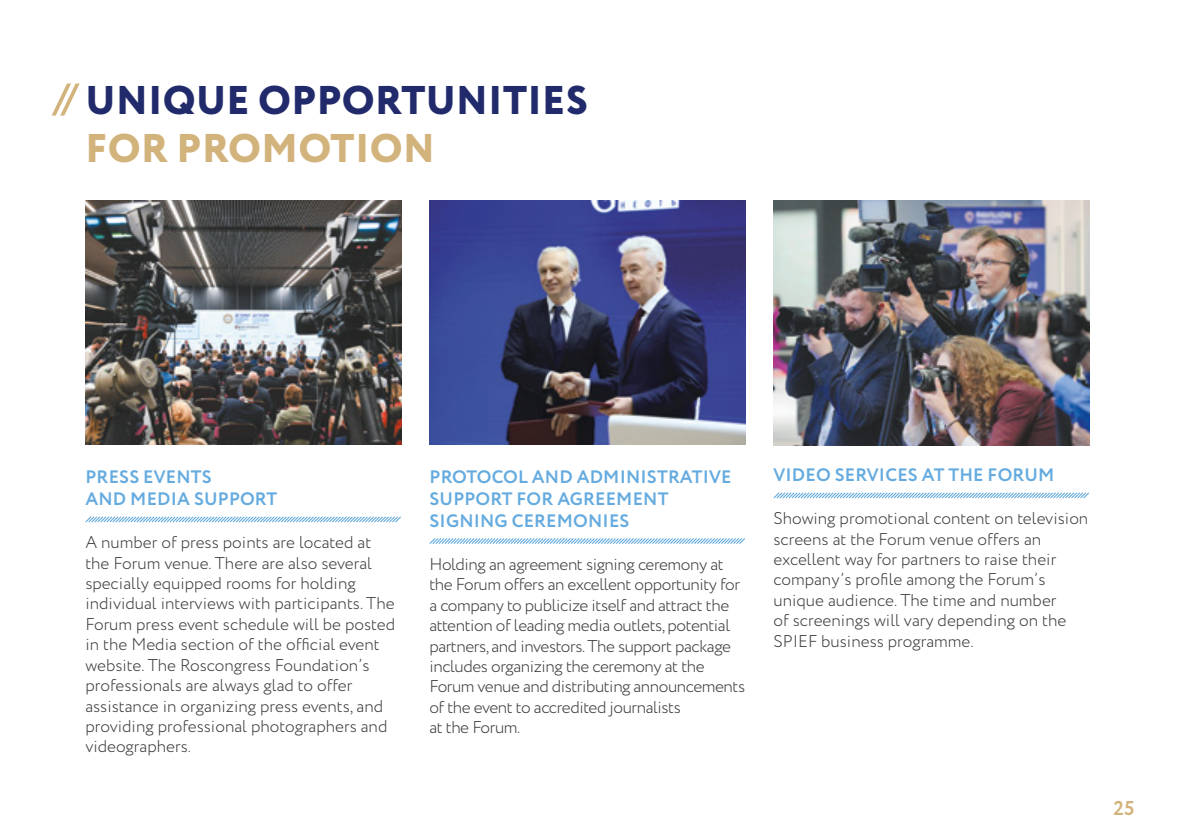
<style>
.page{position:relative;width:1191px;height:840px;background:#fff}
.page>*{position:absolute;margin:0;border:0;box-sizing:border-box;transform-origin:0 0}
.t1{font:800 40px "Circe";letter-spacing:.01em;color:#212b6c}
.t2{font:800 40px "Circe";letter-spacing:.01em;color:#d3b37c}
.t3{font:700 20px "Circe";color:#d3b37c}
.t4{font:700 18px/21.6px "Circe";letter-spacing:.01em;color:#65abdf}
.t5{font:300 17px/20.4px "Circe";color:#3c3c3b}
.t6{font:300 17px/20.4px "Circe";letter-spacing:-.025em;color:#3c3c3b}
</style>
<div class="page">
<img style="left:429px;top:200px;width:316px;height:244px">
<svg style="left:52px;top:83px;width:28px;height:32px"></svg>
<img style="left:85px;top:200px;width:316px;height:244px">
<img style="left:773px;top:201px;width:316px;height:244px">
<svg style="left:85px;top:516px;width:316px;height:7px"></svg>
<svg style="left:429px;top:538px;width:316px;height:6px"></svg>
<svg style="left:773px;top:492px;width:316px;height:7px"></svg>
<h1 class="t1" style="left:86px;top:73px;width:504px">UNIQUE OPPORTUNITIES</h1>
<h1 class="t2" style="left:86px;top:121px;width:351px">FOR PROMOTION</h1>
<p class="t4" style="left:85px;top:467px;width:193px">PRESS EVENTS<br>AND MEDIA SUPPORT</p>
<p class="t5" style="left:85px;top:532px;width:311px">A number of press points are located at the Forum venue. There are also several specially equipped rooms for holding individual interviews with participants. The Forum press event schedule will be posted in the Media section of the official event website. The Roscongress Foundation’s professionals are always glad to offer assistance in organizing press events, and providing professional photographers and videographers.</p>
<p class="t4" style="left:429px;top:467px;width:303px">PROTOCOL AND ADMINISTRATIVE<br>SUPPORT FOR AGREEMENT<br>SIGNING CEREMONIES</p>
<p class="t6" style="left:429px;top:554px;width:317px">Holding an agreement signing ceremony at the Forum offers an excellent opportunity for a company to publicize itself and attract the attention of leading media outlets, potential partners, and investors. The support package includes organizing the ceremony at the Forum venue and distributing announcements of the event to accredited journalists<br>at the Forum.</p>
<p class="t4" style="left:773px;top:464px;width:282px">VIDEO SERVICES AT THE FORUM</p>
<p class="t5" style="left:773px;top:508px;width:316px">Showing promotional content on television screens at the Forum venue offers an excellent way for partners to raise their company’s profile among the Forum’s unique audience. The time and number<br>of screenings will vary depending on the SPIEF business programme.</p>
<p class="t3" style="left:1113px;top:794px;width:22px">25</p>
</div>
